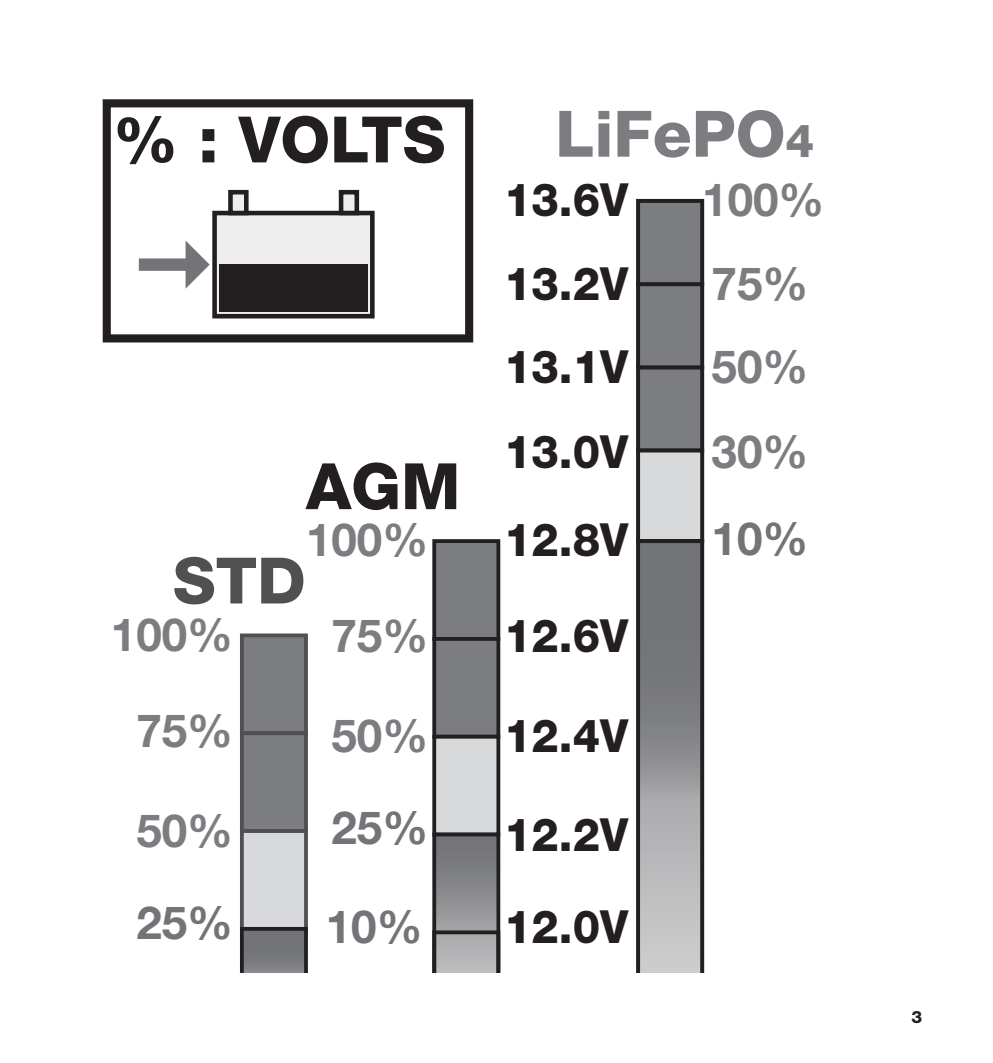
<style>
.page{position:relative;width:993px;height:1063px;background:#fff}
.page>*{position:absolute;margin:0;border:0;box-sizing:border-box;transform-origin:0 0}
.t1{font:800 64px "Helvetica Neue LT Pro";color:#231f20}
.t2{font:800 64px "Helvetica Neue LT Pro";color:#7b7d80}
.t3{font:800 64px "Helvetica Neue LT Pro";color:#505052}
.t4{font:800 45.75px/98.5px "Helvetica Neue LT Pro";color:#231f20;text-align:justify;scale:.95 1}
.t5{font:700 45.75px "Helvetica Neue LT Pro";color:#7b7d80}
.t6{font:700 45.75px "Helvetica Neue LT Pro";color:#737477}
.Body_Text{font:800 17px "Helvetica Neue LT Pro";color:#231f20}
.s1{font-size:45.75px}
</style>
<div class="page">
<div style="left:434px;top:541px;width:64px;height:98px;background:#7b7d80"></div>
<div style="left:432px;top:539px;width:68px;height:102px;border:4px solid #231f20"></div>
<div style="left:434px;top:639px;width:64px;height:98px;background:#7b7d80"></div>
<div style="left:432px;top:637px;width:68px;height:102px;border:4px solid #231f20"></div>
<div style="left:434px;top:737px;width:64px;height:98px;background:#d8d9db"></div>
<div style="left:432px;top:735px;width:68px;height:101px;border:4px solid #231f20"></div>
<div style="left:638px;top:367px;width:64px;height:84px;background:#7b7d80"></div>
<div style="left:636px;top:365px;width:68px;height:88px;border:4px solid #231f20"></div>
<div style="left:638px;top:451px;width:64px;height:90px;background:#d8d9db"></div>
<div style="left:636px;top:449px;width:68px;height:94px;border:4px solid #231f20"></div>
<svg style="left:636px;top:539px;width:68px;height:434px;background:#88888b"></svg>
<div style="left:638px;top:284px;width:64px;height:83px;background:#7b7d80"></div>
<div style="left:636px;top:282px;width:68px;height:87px;border:4px solid #231f20"></div>
<div style="left:638px;top:201px;width:64px;height:83px;background:#7b7d80"></div>
<div style="left:636px;top:199px;width:68px;height:87px;border:4px solid #231f20"></div>
<div style="left:242px;top:635px;width:64px;height:98px;background:#7b7d80"></div>
<div style="left:240px;top:634px;width:68px;height:101px;border:4px solid #505052"></div>
<div style="left:242px;top:733px;width:64px;height:98px;background:#7b7d80"></div>
<div style="left:240px;top:731px;width:68px;height:102px;border:4px solid #505052"></div>
<div style="left:242px;top:831px;width:64px;height:98px;background:#d8d9db"></div>
<div style="left:240px;top:829px;width:68px;height:102px;border:4px solid #505052"></div>
<svg style="left:240px;top:927px;width:68px;height:46px;background:#68686a"></svg>
<div style="left:103px;top:99px;width:370px;height:243px;border:8px solid #231f20"></div>
<div style="left:214px;top:213px;width:158px;height:103px;background:#eeeeef"></div>
<div style="left:212px;top:211px;width:162px;height:108px;border:5px solid #231f20"></div>
<div style="left:341px;top:192px;width:16px;height:21px;background:#eeeeef"></div>
<div style="left:338px;top:190px;width:21px;height:25px;border:5px solid #231f20"></div>
<div style="left:230px;top:192px;width:16px;height:21px;background:#eeeeef"></div>
<div style="left:228px;top:190px;width:20px;height:25px;border:5px solid #231f20"></div>
<div style="left:139px;top:258px;width:50px;height:13px;background:#737477"></div>
<svg style="left:185px;top:241px;width:25px;height:48px"></svg>
<div style="left:219px;top:264px;width:148px;height:47px;background:#231f20"></div>
<div style="left:219px;top:265px;width:149px;height:47px;background:#231f20"></div>
<svg style="left:432px;top:833px;width:68px;height:140px;background:#838385"></svg>
<p class="t1" style="left:113px;top:102px;width:334px">% : VOLTS</p>
<p class="t1" style="left:306px;top:448px;width:156px">AGM</p>
<p class="t2" style="left:555px;top:96px;width:260px">LiFePO<span class="s1">4</span></p>
<p class="t4" style="left:504px;top:151px;width:132px">13.6V</p>
<p class="t5" style="left:702px;top:171px;width:124px">100%</p>
<p class="t4" style="left:504px;top:234px;width:132px">13.2V</p>
<p class="t5" style="left:711px;top:254px;width:98px">75%</p>
<p class="t4" style="left:504px;top:318px;width:132px">13.1V</p>
<p class="t5" style="left:711px;top:338px;width:98px">50%</p>
<p class="t4" style="left:504px;top:402px;width:132px">13.0V</p>
<p class="t5" style="left:711px;top:423px;width:98px">30%</p>
<p class="t5" style="left:306px;top:511px;width:124px">100%</p>
<p class="t4" style="left:504px;top:490px;width:132px">12.8V 12.6V 12.4V 12.2V</p>
<p class="t3" style="left:173px;top:543px;width:134px">STD</p>
<p class="t5" style="left:111px;top:606px;width:124px">100%</p>
<p class="t5" style="left:331px;top:607px;width:98px">75%</p>
<p class="t5" style="left:136px;top:702px;width:98px">75%</p>
<p class="t5" style="left:331px;top:706px;width:98px">50%</p>
<p class="t6" style="left:331px;top:799px;width:98px">25%</p>
<p class="t5" style="left:136px;top:801px;width:98px">50%</p>
<p class="t6" style="left:136px;top:894px;width:98px">25%</p>
<p class="t6" style="left:325px;top:897px;width:98px">10%</p>
<p class="t4" style="left:504px;top:877px;width:132px">12.0V</p>
<p class="t6" style="left:711px;top:510px;width:98px">10%</p>
<p class="Body_Text" style="left:911px;top:1007px;width:12px">3</p>
</div>
